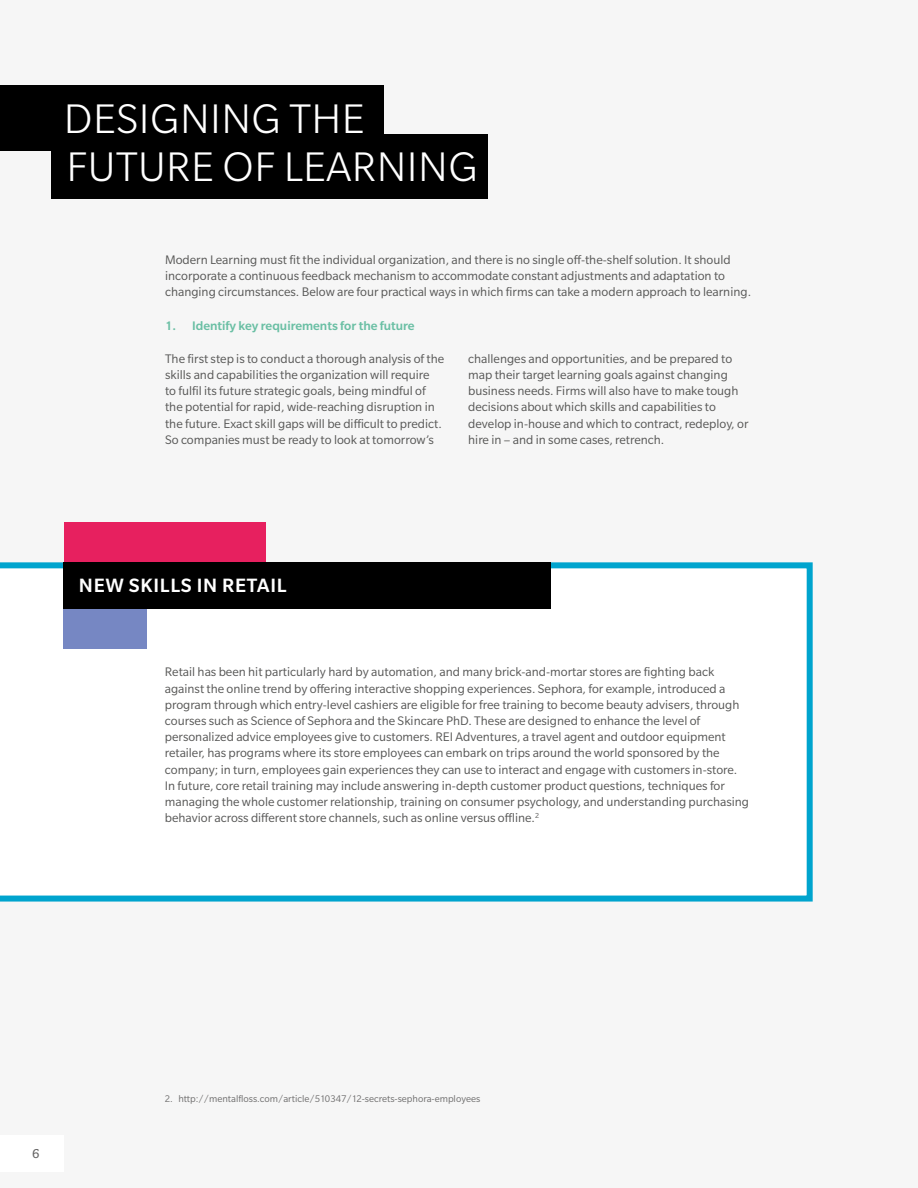
<style>
.page{position:relative;width:918px;height:1188px;background:#f6f6f6}
.page>*{position:absolute;margin:0;border:0;box-sizing:border-box;transform-origin:0 0}
.Header_1{font:300 45px "Slate Pro";letter-spacing:.01em;color:#fff}
.Heading_2{font:500 21px "Slate Pro";letter-spacing:.035em;color:#fff}
.Body{font:13.5px/16.2px "Slate Pro";color:#575756}
.t1{font:500 13.5px "Slate Pro";color:#6abfa4}
.t2{font:13.5px "Capita";color:#646363}
.t3{font:10.5px "Slate Pro";color:#706f6f}
</style>
<div class="page">
<div style="left:0;top:1135px;width:64px;height:37px;background:#fff"></div>
<div style="left:0;top:85px;width:384px;height:66px;background:#000"></div>
<div style="left:51px;top:134px;width:437px;height:64px;background:#000"></div>
<div style="left:0;top:562px;width:813px;height:340px;background:#fff"></div>
<div style="left:64px;top:608px;width:83px;height:40px;background:#7687c3"></div>
<div style="left:64px;top:522px;width:202px;height:40px;background:#e7205f"></div>
<div style="left:64px;top:562px;width:487px;height:46px;background:#000"></div>
<p class="Header_1" style="left:64px;top:95px;width:302px">DESIGNING THE</p>
<p class="Header_1" style="left:67px;top:143px;width:413px">FUTURE OF LEARNING</p>
<p class="Body" style="left:165px;top:252px;width:588px">Modern Learning must fit the individual organization, and there is no single off-the-shelf solution. It should incorporate a continuous feedback mechanism to accommodate constant adjustments and adaptation to changing circumstances. Below are four practical ways in which firms can take a modern approach to learning.</p>
<p class="t1" style="left:165px;top:318px;width:251px">1. Identify key requirements for the future</p>
<p class="Body" style="left:165px;top:350px;width:281px">The first step is to conduct a thorough analysis of the skills and capabilities the organization will require<br>to fulfil its future strategic goals, being mindful of the potential for rapid, wide-reaching disruption in the future. Exact skill gaps will be difficult to predict.<br>So companies must be ready to look at tomorrow’s</p>
<p class="Body" style="left:468px;top:350px;width:282px">challenges and opportunities, and be prepared to map their target learning goals against changing business needs. Firms will also have to make tough decisions about which skills and capabilities to develop in-house and which to contract, redeploy, or hire in – and in some cases, retrench.</p>
<p class="Heading_2" style="left:79px;top:574px;width:209px">NEW SKILLS IN RETAIL</p>
<p class="Body" style="left:165px;top:664px;width:586px">Retail has been hit particularly hard by automation, and many brick-and-mortar stores are fighting back against the online trend by offering interactive shopping experiences. Sephora, for example, introduced a program through which entry-level cashiers are eligible for free training to become beauty advisers, through courses such as Science of Sephora and the Skincare PhD. These are designed to enhance the level of personalized advice employees give to customers. REI Adventures, a travel agent and outdoor equipment retailer, has programs where its store employees can embark on trips around the world sponsored by the company; in turn, employees gain experiences they can use to interact and engage with customers in-store.<br>In future, core retail training may include answering in-depth customer product questions, techniques for managing the whole customer relationship, training on consumer psychology, and understanding purchasing behavior across different store channels, such as online versus offline.<sup>2</sup></p>
<p class="t2" style="left:32px;top:1145px;width:9px">6</p>
<p class="t3" style="left:165px;top:1094px;width:317px">2. http://mentalfloss.com/article/510347/12-secrets-sephora-employees</p>
</div>
